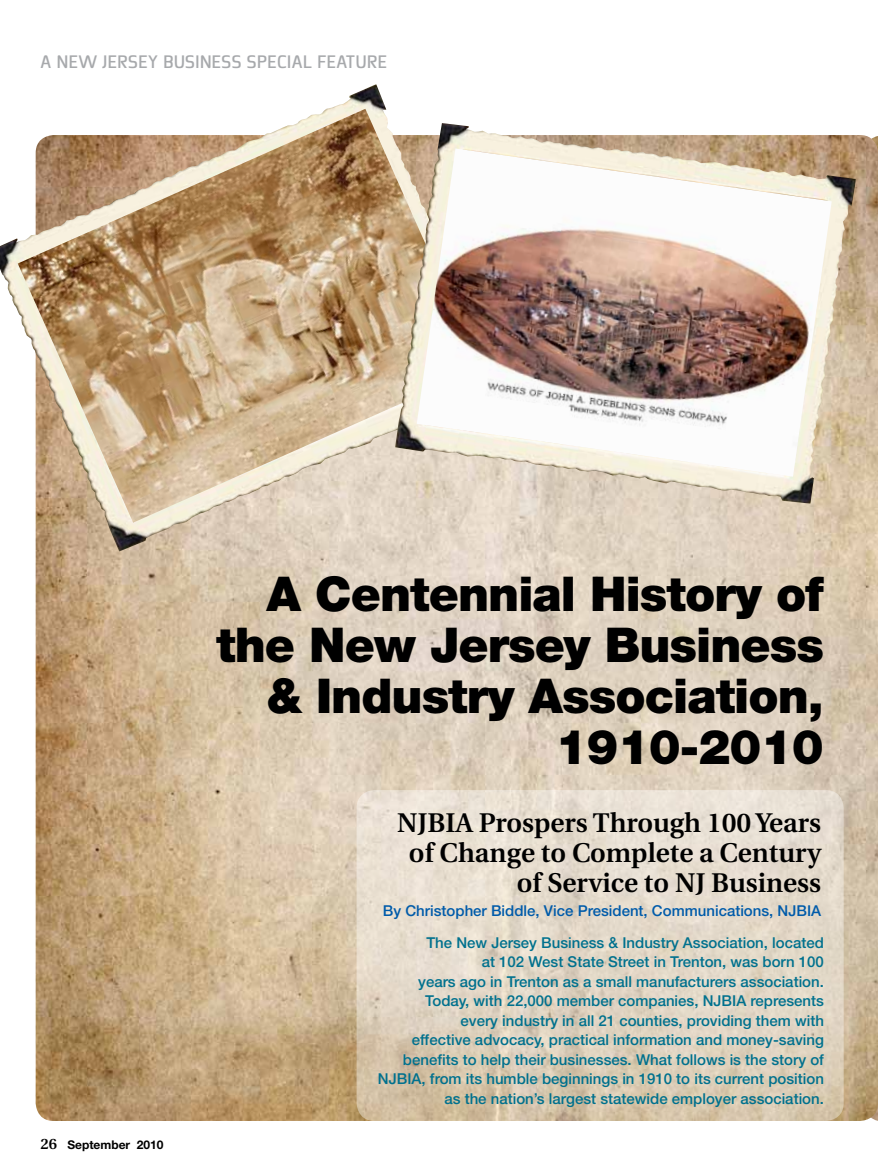
<style>
.page{position:relative;width:878px;height:1175px;background:#fff}
.page>*{position:absolute;margin:0;border:0;box-sizing:border-box;transform-origin:0 0}
.t1{font:900 48px/51px "Helvetica Neue";letter-spacing:-.02em;color:#000;text-align:right}
.t2{font:600 27px/30px "Utopia";color:#000;text-align:right}
.t3{font:700 18px "Bentwood";letter-spacing:.025em;color:#a7a9ac}
.t4{font:500 15px/19.5px "Helvetica Neue";color:#00718e;text-align:right}
.t5{font:500 15px "Helvetica Neue";color:#005baa}
.t6{font:700 12px "Helvetica Neue";color:#000}
.s1{font-family:"Utopia";font-weight:600;font-size:15px}
</style>
<div class="page">
<img style="left:36px;top:135px;width:842px;height:985px">
<img style="left:0;top:84px;width:504px;height:467px">
<img style="left:18px;top:109px;width:462px;height:413px">
<svg style="left:356px;top:790px;width:487px;height:330px;background:#e1d6c4"></svg>
<img style="left:395px;top:123px;width:461px;height:380px">
<img style="left:416px;top:148px;width:415px;height:329px">
<p class="t3" style="left:40px;top:50px;width:348px">A NEW JERSEY BUSINESS SPECIAL FEATURE</p>
<h1 class="t1" style="left:216px;top:568px;width:609px">A Centennial History of the New Jersey Business &amp; Industry Association,<br>1910-2010</h1>
<p class="t6" style="left:40px;top:1137px;width:125px"><span class="s1">26</span> September 2010</p>
<h2 class="t2" style="left:397px;top:808px;width:425px">NJBIA Prospers Through 100 Years of Change to Complete a Century of Service to NJ Business</h2>
<p class="t5" style="left:383px;top:902px;width:440px">By Christopher Biddle, Vice President, Communications, NJBIA</p>
<p class="t4" style="left:378px;top:932px;width:447px">The New Jersey Business &amp; Industry Association, located<br>at 102 West State Street in Trenton, was born 100<br>years ago in Trenton as a small manufacturers association.<br>Today, with 22,000 member companies, NJBIA represents<br>every industry in all 21 counties, providing them with<br>effective advocacy, practical information and money-saving benefits to help their businesses. What follows is the story of NJBIA, from its humble beginnings in 1910 to its current position as the nation’s largest statewide employer association.</p>
</div>
